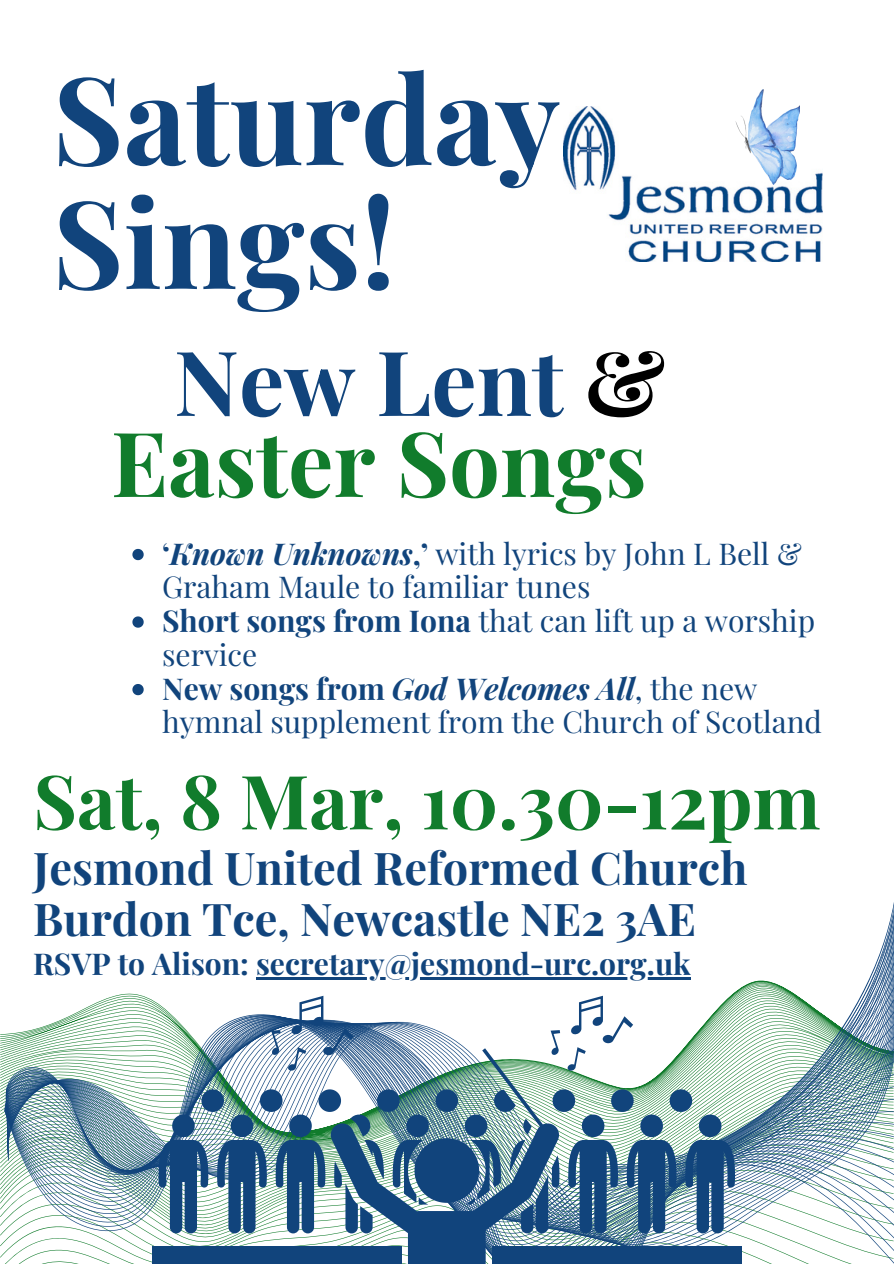
<style>
.page{position:relative;width:894px;height:1264px;background:#fff}
.page>*{position:absolute;margin:0;border:0;box-sizing:border-box;transform-origin:0 0}
.t1{font:700 121.95px/123.8px "Playfair Display";color:#11447c}
.t2{font:700 90px/81px "Playfair Display";color:#117c2c;text-align:right}
.t3{font:700 75px "Playfair Display";color:#117c2c}
.t4{font:700 45px/51.8px "Playfair Display";color:#11447c}
.t5{font:30px/33.8px "Playfair Display";color:#11447c}
.t6{font:700 30px "Playfair Display";color:#11447c}
.s1{color:#11447c}
.s2{color:#000}
.s3{font-weight:700}
.s4{font-weight:700;font-style:italic}
</style>
<div class="page">
<svg style="left:119px;top:982px;width:774px;height:13px"></svg>
<svg style="left:85px;top:995px;width:808px;height:13px"></svg>
<svg style="left:74px;top:1008px;width:819px;height:6px"></svg>
<svg style="left:4px;top:1019px;width:889px;height:244px"></svg>
<div style="left:152px;top:1245px;width:249px;height:18px;background:#11447c"></div>
<div style="left:492px;top:1245px;width:249px;height:18px;background:#11447c"></div>
<svg style="left:329px;top:1048px;width:231px;height:215px"></svg>
<svg style="left:158px;top:1089px;width:577px;height:144px"></svg>
<svg style="left:567px;top:995px;width:66px;height:76px"></svg>
<svg style="left:550px;top:1030px;width:10px;height:25px"></svg>
<svg style="left:287px;top:995px;width:66px;height:76px"></svg>
<svg style="left:271px;top:1030px;width:9px;height:25px"></svg>
<img style="left:563px;top:107px;width:259px;height:154px">
<img style="left:735px;top:89px;width:64px;height:95px">
<svg style="left:132px;top:549px;width:12px;height:11px"></svg>
<svg style="left:132px;top:616px;width:12px;height:11px"></svg>
<svg style="left:132px;top:684px;width:12px;height:11px"></svg>
<hr style="left:256px;top:977px;width:434px;height:2px;background:#11447c">
<h1 class="t1" style="left:52px;top:53px;width:509px">Saturday<br>Sings!</h1>
<p class="t2" style="left:111px;top:338px;width:556px"><span class="s1">New Lent</span> <span class="s2">&amp;<br></span>Easter Songs</p>
<p class="t5" style="left:162px;top:535px;width:641px"><span class="s3">‘</span><span class="s4">Known Unknowns</span><span class="s3">,’</span> with lyrics by John L Bell &amp;<br>Graham Maule to familiar tunes</p>
<h2 class="t5" style="left:162px;top:603px;width:654px"><span class="s3">Short songs from Iona</span> that can lift up a worship service</h2>
<p class="t5" style="left:162px;top:670px;width:661px"><span class="s3">New songs from</span> <span class="s4">God Welcomes All</span>, the new hymnal supplement from the Church of Scotland</p>
<p class="t3" style="left:33px;top:748px;width:788px">Sat, 8 Mar, 10.30-12pm</p>
<p class="t4" style="left:33px;top:840px;width:715px">Jesmond United Reformed Church<br>Burdon Tce, Newcastle NE2 3AE</p>
<p class="t6" style="left:33px;top:942px;width:659px">RSVP to Alison: secretary@jesmond-urc.org.uk</p>
</div>
